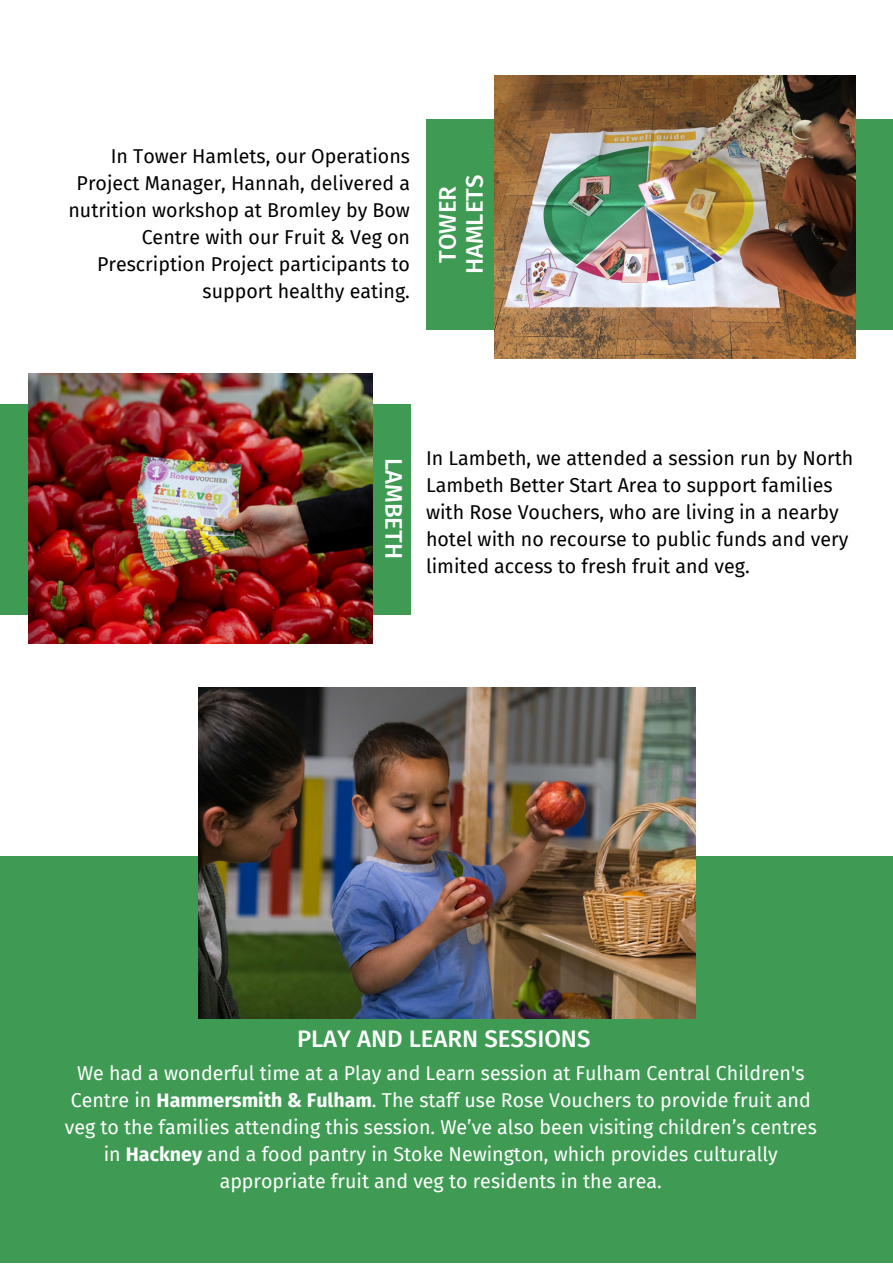
<style>
.page{position:relative;width:893px;height:1264px;background:#fff}
.page>*{position:absolute;margin:0;border:0;box-sizing:border-box;transform-origin:0 0}
.t1{font:500 24px/27px "Fira Sans";color:#fff;text-align:center}
.t2{font:19.65px/27px "Fira Sans";color:#000}
.t3{font:19.65px/27px "Fira Sans";color:#fff;text-align:center}
.s1{font-weight:700}
</style>
<div class="page">
<div style="left:0;top:856px;width:892px;height:406px;background:#3f9b54"></div>
<div style="left:0;top:404px;width:410px;height:211px;background:#3f9b54"></div>
<img style="left:29px;top:374px;width:344px;height:269px">
<div style="left:426px;top:119px;width:466px;height:210px;background:#3f9b54"></div>
<img style="left:198px;top:687px;width:497px;height:331px">
<img style="left:494px;top:75px;width:361px;height:283px">
<p class="t2" style="left:68px;top:142px;width:343px;text-align:right">In Tower Hamlets, our Operations Project Manager, Hannah, delivered a nutrition workshop at Bromley by Bow Centre with our Fruit &amp; Veg on Prescription Project participants to support healthy eating.</p>
<p class="t1" style="left:434px;top:274px;width:101px;rotate:-90deg">TOWER<br>HAMLETS</p>
<p class="t1" style="left:407px;top:458px;width:103px;rotate:90deg">LAMBETH</p>
<p class="t2" style="left:426px;top:445px;width:429px">In Lambeth, we attended a session run by North Lambeth Better Start Area to support families with Rose Vouchers, who are living in a nearby hotel with no recourse to public funds and very limited access to fresh fruit and veg.</p>
<p class="t1" style="left:297px;top:1025px;width:295px">PLAY AND LEARN SESSIONS</p>
<p class="t3" style="left:65px;top:1060px;width:753px">We had a wonderful time at a Play and Learn session at Fulham Central Children's Centre in <span class="s1">Hammersmith &amp; Fulham</span>. The staff use Rose Vouchers to provide fruit and veg to the families attending this session. We’ve also been visiting children’s centres in <span class="s1">Hackney</span> and a food pantry in Stoke Newington, which provides culturally appropriate fruit and veg to residents in the area.</p>
</div>
